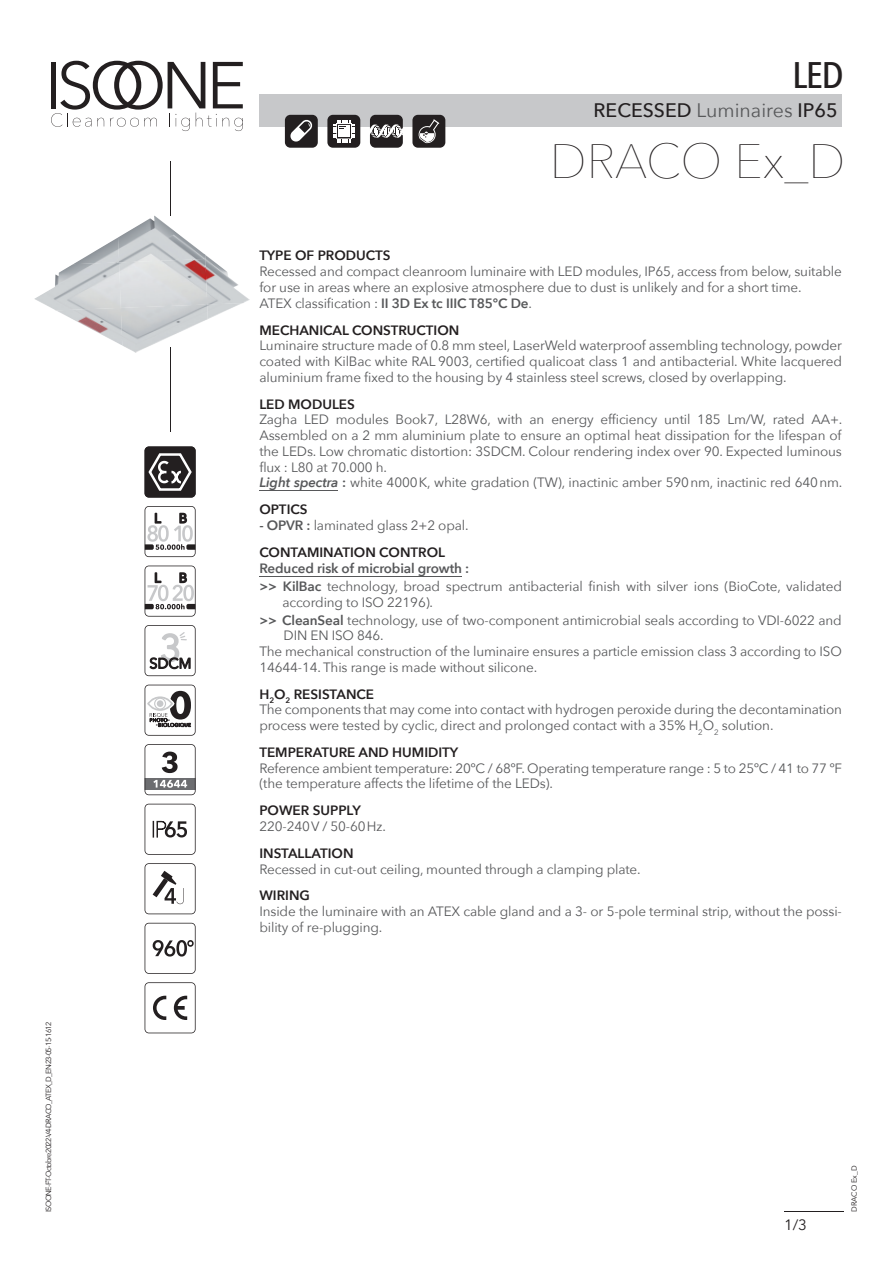
<style>
.page{position:relative;width:893px;height:1263px;background:#fff}
.page>*{position:absolute;margin:0;border:0;box-sizing:border-box;transform-origin:0 0}
.t1{font:200 48px "Avenir Next";color:#231f20}
.t2{font:500 36.9px "Avenir Next Condensed";color:#231f20;scale:1.1 1}
.t3{font:500 19.5px "Avenir Next";color:#231f20}
.t4{font:15px "Avenir Next";color:#231f20}
.t5{font:13.5px/15.8px "Avenir Next";letter-spacing:-.01em;color:#57585a}
.t6{font:600 13.5px "Avenir Next";color:#231f20}
.t7{font:7.5px "Avenir Next";letter-spacing:-.09em;color:#231f20}
.s1{font-weight:400;color:#57585a}
.s2{font-weight:600}
.s3{font-weight:600;font-style:italic}
.s4{font-weight:600;color:#231f20}
</style>
<div class="page">
<div style="left:259px;top:94px;width:583px;height:32px;background:#c7c8ca"></div>
<div style="left:327px;top:115px;width:33px;height:33px;background:#231f20;border-radius:5px"></div>
<svg style="left:333px;top:120px;width:22px;height:22px"></svg>
<div style="left:285px;top:115px;width:33px;height:33px;background:#231f20;border-radius:5px"></div>
<svg style="left:290px;top:119px;width:23px;height:23px"></svg>
<div style="left:370px;top:115px;width:33px;height:33px;background:#231f20;border-radius:5px"></div>
<svg style="left:370px;top:125px;width:34px;height:15px"></svg>
<div style="left:412px;top:115px;width:33px;height:33px;background:#231f20;border-radius:5px"></div>
<svg style="left:418px;top:119px;width:21px;height:25px"></svg>
<svg style="left:51px;top:61px;width:192px;height:70px"></svg>
<img style="left:77px;top:237px;width:41px;height:25px">
<img style="left:118px;top:216px;width:87px;height:46px">
<img style="left:205px;top:255px;width:45px;height:48px">
<img style="left:34px;top:262px;width:85px;height:48px">
<img style="left:119px;top:259px;width:88px;height:49px">
<img style="left:56px;top:308px;width:65px;height:37px">
<img style="left:121px;top:304px;width:87px;height:49px">
<img style="left:207px;top:303px;width:36px;height:16px">
<hr style="left:170px;top:162px;width:1px;height:54px;background:#231f20">
<hr style="left:170px;top:347px;width:1px;height:85px;background:#231f20">
<svg style="left:145px;top:625px;width:51px;height:51px"></svg>
<svg style="left:145px;top:685px;width:51px;height:51px"></svg>
<svg style="left:145px;top:804px;width:51px;height:51px"></svg>
<svg style="left:145px;top:744px;width:51px;height:51px"></svg>
<svg style="left:145px;top:982px;width:51px;height:51px"></svg>
<svg style="left:145px;top:863px;width:51px;height:51px"></svg>
<svg style="left:145px;top:446px;width:51px;height:51px;background:#4d4a4b"></svg>
<svg style="left:145px;top:506px;width:51px;height:51px"></svg>
<svg style="left:145px;top:566px;width:51px;height:51px"></svg>
<svg style="left:145px;top:923px;width:51px;height:51px"></svg>
<hr style="left:259px;top:490px;width:79px;height:1px;background:#57585a">
<hr style="left:259px;top:576px;width:203px;height:1px;background:#57585a">
<hr style="left:784px;top:1212px;width:59px;height:1px;background:#231f20">
<p class="t7" style="left:42px;top:1212px;width:192px;rotate:-90deg">ISOONE-FT-Octobre2022-V4-DRACO_ATEX_D_EN - 23-05-15-1612</p>
<h2 class="t2" style="left:792px;top:53px;width:48px">LED</h2>
<h3 class="t3" style="left:594px;top:94px;width:246px">RECESSED <span class="s1">Luminaires</span> IP65</h3>
<h1 class="t1" style="left:550px;top:121px;width:297px">DRACO Ex_D</h1>
<p class="t6" style="left:259px;top:244px;width:133px">TYPE OF PRODUCTS</p>
<p class="t5" style="left:259px;top:263px;width:584px">Recessed and compact cleanroom luminaire with LED modules, IP65, access from below, suitable for use in areas where an explosive atmosphere due to dust is unlikely and for a short time.<br>ATEX classification : <span class="s2">II 3D Ex tc IIIC T85°C De</span>.</p>
<p class="t6" style="left:259px;top:318px;width:201px">MECHANICAL CONSTRUCTION</p>
<p class="t5" style="left:259px;top:337px;width:584px;text-align:justify">Luminaire structure made of 0.8 mm steel, LaserWeld waterproof assembling technology, powder coated with KilBac white RAL 9003, certified qualicoat class 1 and antibacterial. White lacquered aluminium frame fixed to the housing by 4 stainless steel screws, closed by overlapping.</p>
<p class="t6" style="left:259px;top:392px;width:97px">LED MODULES</p>
<p class="t5" style="left:259px;top:411px;width:584px">Zagha LED modules Book7, L28W6, with an energy efficiency until 185 Lm/W, rated AA+.<br>Assembled on a 2 mm aluminium plate to ensure an optimal heat dissipation for the lifespan of the LEDs. Low chromatic distortion: 3SDCM. Colour rendering index over 90. Expected luminous flux : L80 at 70.000 h.<br><span class="s3">Light spectra</span> <span class="s2">:</span> white 4000 K, white gradation (TW), inactinic amber 590 nm, inactinic red 640 nm.</p>
<p class="t6" style="left:259px;top:498px;width:50px">OPTICS</p>
<p class="t5" style="left:259px;top:512px;width:211px;line-height:26.8px"><span class="s2">- OPVR :</span> laminated glass 2+2 opal.<br><span class="s4">CONTAMINATION CONTROL</span></p>
<p class="t5" style="left:259px;top:559px;width:584px;line-height:17.9px"><span class="s2">Reduced risk of microbial growth :<br>&gt;&gt; KilBac</span> technology, broad spectrum antibacterial finish with silver ions (BioCote, validated</p>
<p class="t5" style="left:259px;top:592px;width:584px;line-height:17.9px;text-indent:23px">according to ISO 22196).<br><span class="s2">&gt;&gt; CleanSeal</span> technology, use of two-component antimicrobial seals according to VDI-6022 and</p>
<p class="t5" style="left:259px;top:627px;width:584px;text-indent:24px">DIN EN ISO 846.<br>The mechanical construction of the luminaire ensures a particle emission class 3 according to ISO<br>14644-14. This range is made without silicone.</p>
<p class="t5" style="left:259px;top:685px;width:584px"><span class="s4">H</span><sub>2</sub><span class="s4">O</span><sub>2</sub> <span class="s4">RESISTANCE<br></span>The components that may come into contact with hydrogen peroxide during the decontamination process were tested by cyclic, direct and prolonged contact with a 35% H<sub>2</sub>O<sub>2</sub> solution.</p>
<p class="t6" style="left:259px;top:741px;width:200px">TEMPERATURE AND HUMIDITY</p>
<p class="t5" style="left:259px;top:759px;width:584px">Reference ambient temperature: 20ºC / 68ºF. Operating temperature range : 5 to 25ºC / 41 to 77 ºF (the temperature affects the lifetime of the LEDs).</p>
<p class="t6" style="left:259px;top:799px;width:103px">POWER SUPPLY</p>
<p class="t5" style="left:259px;top:818px;width:128px">220-240 V / 50-60 Hz.</p>
<p class="t6" style="left:259px;top:841px;width:96px">INSTALLATION</p>
<p class="t5" style="left:259px;top:860px;width:383px">Recessed in cut-out ceiling, mounted through a clamping plate.</p>
<p class="t6" style="left:259px;top:884px;width:52px">WIRING</p>
<p class="t5" style="left:259px;top:903px;width:584px">Inside the luminaire with an ATEX cable gland and a 3- or 5-pole terminal strip, without the possi&shy;bility of re-plugging.</p>
<p class="t4" style="left:784px;top:1212px;width:24px">1/3</p>
<p class="t7" style="left:848px;top:1212px;width:48px;rotate:-90deg">DRACO Ex_D</p>
</div>
